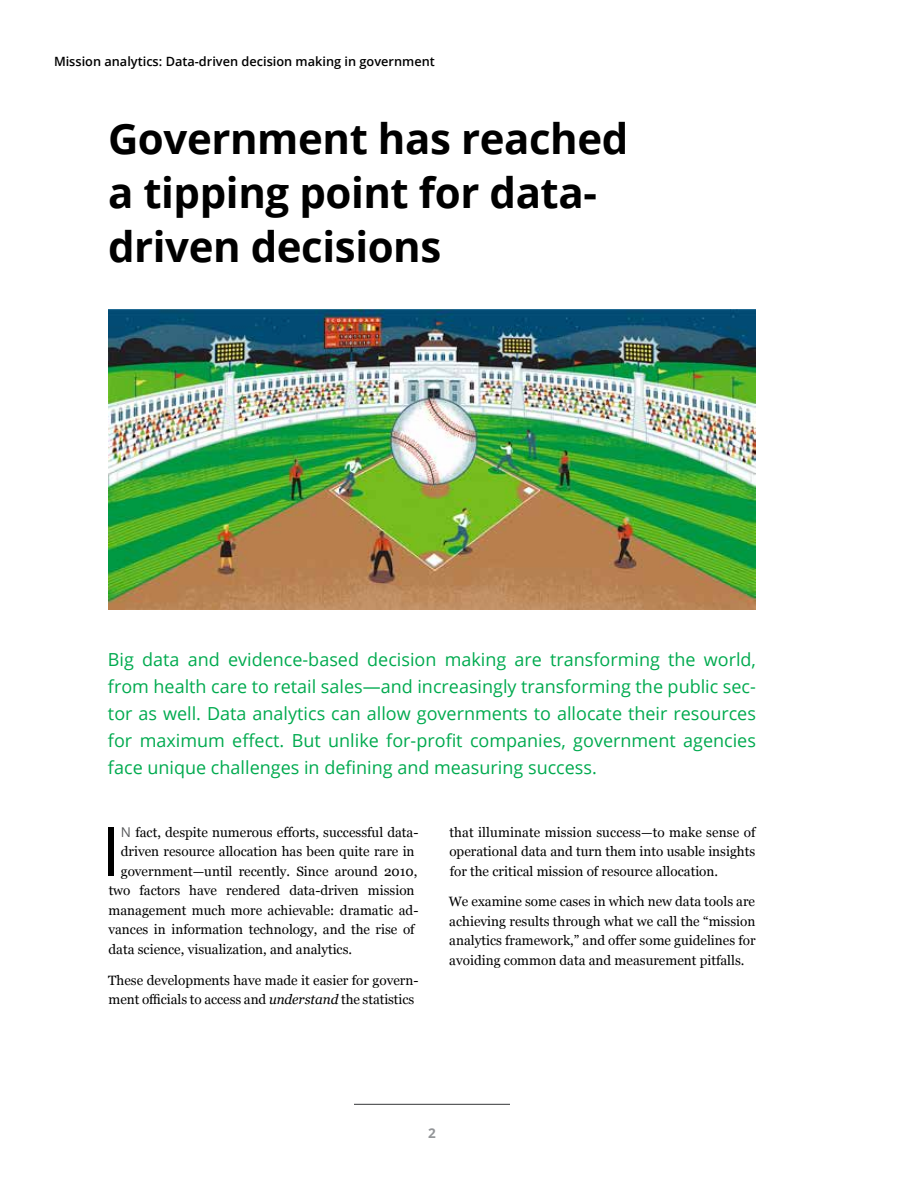
<style>
.page{position:relative;width:918px;height:1188px;background:#fff}
.page>*{position:absolute;margin:0;border:0;box-sizing:border-box;transform-origin:0 0}
.t1{font:68.1px "Open Sans";color:#000}
.t2{font:700 42px/54px "Open Sans";letter-spacing:-.01em;color:#000}
.t3{font:18px/27px "Open Sans";color:#00aa4f;text-align:justify}
.t4{font:13.5px/19.5px "Georgia";color:#000;text-align:justify}
.t5{font:700 13.5px "Open Sans";color:#939598}
.t6{font:600 12.75px "Open Sans";color:#000}
.s1{font-family:"Open Sans";color:#58595b}
.s2{font-style:italic}
</style>
<div class="page">
<hr style="left:354px;top:1104px;width:156px;height:1px;background:#58595b">
<img style="left:108px;top:309px;width:647px;height:300px">
<p class="t6" style="left:54px;top:53px;width:382px">Mission analytics: Data-driven decision making in government</p>
<h2 class="t2" style="left:108px;top:110px;width:522px">Government has reached a tipping point for data&shy;driven decisions</h2>
<p class="t3" style="left:108px;top:646px;width:650px">Big data and evidence-based decision making are transforming the world, from health care to retail sales—and increasingly transforming the public sec&shy;tor as well. Data analytics can allow governments to allocate their resources for maximum effect. But unlike for-profit companies, government agencies face unique challenges in defining and measuring success.</p>
<h1 class="t1" style="left:101px;top:804px;width:21px">I</h1>
<p class="t4" style="left:121px;top:822px;width:299px"><span class="s1">N</span> fact, despite numerous efforts, successful data-</p>
<p class="t4" style="left:121px;top:841px;width:295px">driven resource allocation has been quite rare in</p>
<p class="t4" style="left:121px;top:861px;width:298px">government—until recently. Since around 2010,</p>
<p class="t4" style="left:109px;top:880px;width:307px">two factors have rendered data-driven mission</p>
<p class="t4" style="left:109px;top:900px;width:311px">management much more achievable: dramatic ad-</p>
<p class="t4" style="left:108px;top:919px;width:308px">vances in information technology, and the rise of</p>
<p class="t4" style="left:108px;top:939px;width:245px">data science, visualization, and analytics.</p>
<p class="t4" style="left:108px;top:970px;width:312px">These developments have made it easier for govern&shy;ment officials to access and <span class="s2">understand</span> the statistics</p>
<p class="t4" style="left:449px;top:822px;width:308px">that illuminate mission success—to make sense of operational data and turn them into usable insights for the critical mission of resource allocation.</p>
<p class="t4" style="left:449px;top:892px;width:308px">We examine some cases in which new data tools are achieving results through what we call the “mission analytics framework,” and offer some guidelines for avoiding common data and measurement pitfalls.</p>
<p class="t5" style="left:428px;top:1123px;width:9px">2</p>
</div>
